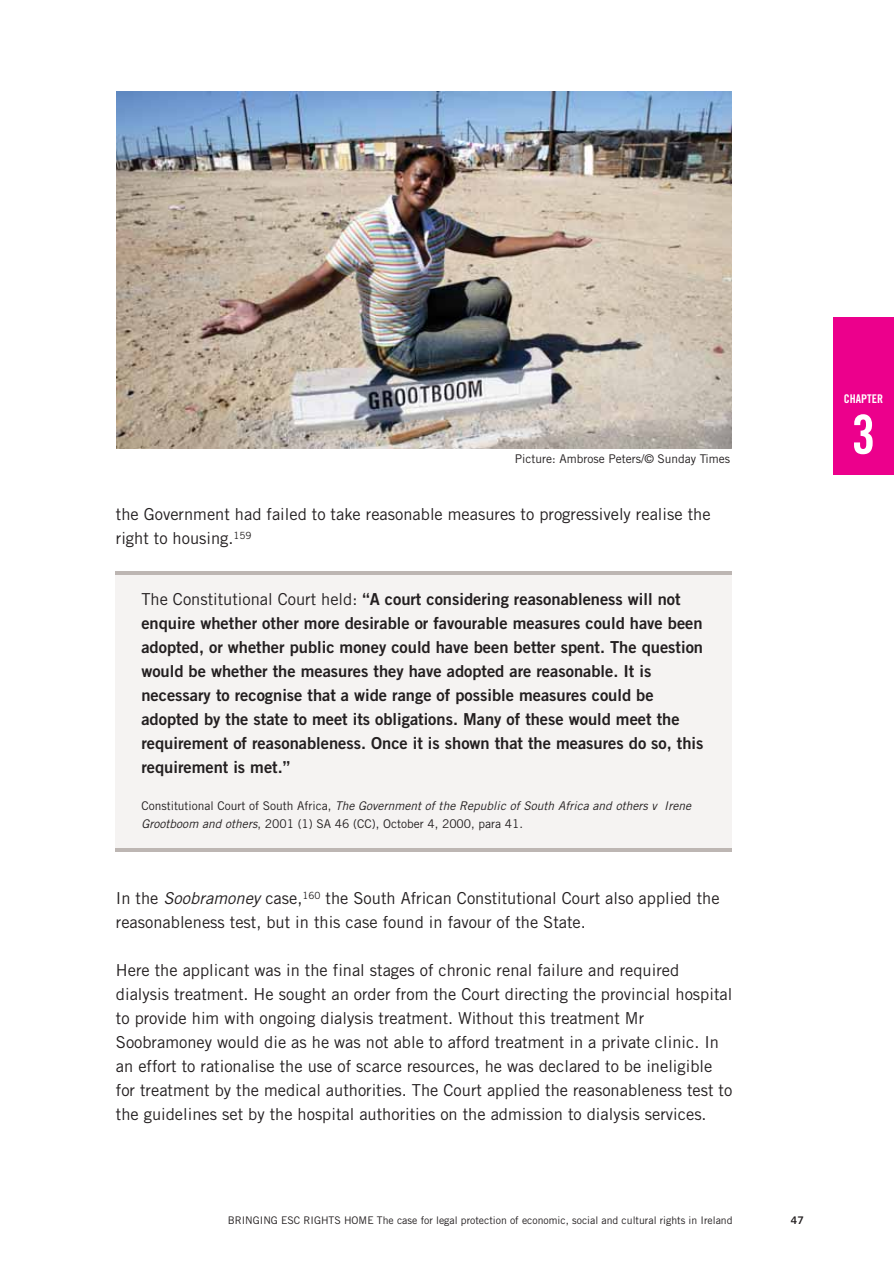
<style>
.page{position:relative;width:894px;height:1264px;background:#fff}
.page>*{position:absolute;margin:0;border:0;box-sizing:border-box;transform-origin:0 0}
.t1{font:54px "Trade Gothic Bold Cond Twenty";color:#fff}
.t2{font:16.5px/24px "Trade Gothic";color:#231f20}
.t3{font:16.5px/24px "Trade Gothic Bold Two";color:#231f20}
.t4{font:italic 12px/18px "Trade Gothic";letter-spacing:.005em;color:#231f20}
.t5{font:12px "Trade Gothic";color:#231f20}
.t6{font:12px "Trade Gothic Bold Cond Twenty";color:#fff}
.t7{font:10.5px "Trade Gothic";color:#231f20}
.t8{font:10.5px "Trade Gothic Bold Two";color:#231f20}
.s1{font-family:"Trade Gothic"}
.s2{font-style:normal}
.s3{font-style:italic}
</style>
<div class="page">
<div style="left:833px;top:317px;width:61px;height:158px;background:#ec008c"></div>
<img style="left:116px;top:91px;width:615px;height:357px">
<div style="left:115px;top:572px;width:617px;height:276px;background:#f5f3f2"></div>
<hr style="left:115px;top:571px;width:617px;height:3px;background:#bdb6b3">
<hr style="left:115px;top:848px;width:617px;height:4px;background:#bdb6b3">
<p class="t5" style="left:515px;top:454px;width:217px">Picture: Ambrose Peters/© Sunday Times</p>
<p class="t2" style="left:116px;top:504px;width:596px">the Government had failed to take reasonable measures to progressively realise the right to housing.<sup>159</sup></p>
<p class="t3" style="left:141px;top:589px;width:563px"><span class="s1">The Constitutional Court held:</span> “A court considering reasonableness will not enquire whether other more desirable or favourable measures could have been adopted, or whether public money could have been better spent. The question would be whether the measures they have adopted are reasonable. It is necessary to recognise that a wide range of possible measures could be adopted by the state to meet its obligations. Many of these would meet the requirement of reasonableness. Once it is shown that the measures do so, this requirement is met.”</p>
<p class="t4" style="left:141px;top:797px;width:551px"><span class="s2">Constitutional Court of South Africa,</span> The Government of the Republic of South Africa and others v Irene<br>Grootboom and others<span class="s2">, 2001 (1) SA 46 (CC), October 4, 2000, para 41.</span></p>
<p class="t2" style="left:116px;top:888px;width:605px">In the <span class="s3">Soobramoney</span> case,<sup>160</sup> the South African Constitutional Court also applied the reasonableness test, but in this case found in favour of the State.</p>
<p class="t2" style="left:116px;top:960px;width:618px">Here the applicant was in the final stages of chronic renal failure and required dialysis treatment. He sought an order from the Court directing the provincial hospital to provide him with ongoing dialysis treatment. Without this treatment Mr Soobramoney would die as he was not able to afford treatment in a private clinic. In an effort to rationalise the use of scarce resources, he was declared to be ineligible for treatment by the medical authorities. The Court applied the reasonableness test to the guidelines set by the hospital authorities on the admission to dialysis services.</p>
<p class="t7" style="left:228px;top:1216px;width:506px">BRINGING ESC RIGHTS HOME The case for legal protection of economic, social and cultural rights in Ireland</p>
<p class="t8" style="left:791px;top:1216px;width:14px">47</p>
<p class="t6" style="left:844px;top:394px;width:41px">CHAPTER</p>
<h1 class="t1" style="left:851px;top:415px;width:25px">3</h1>
</div>
